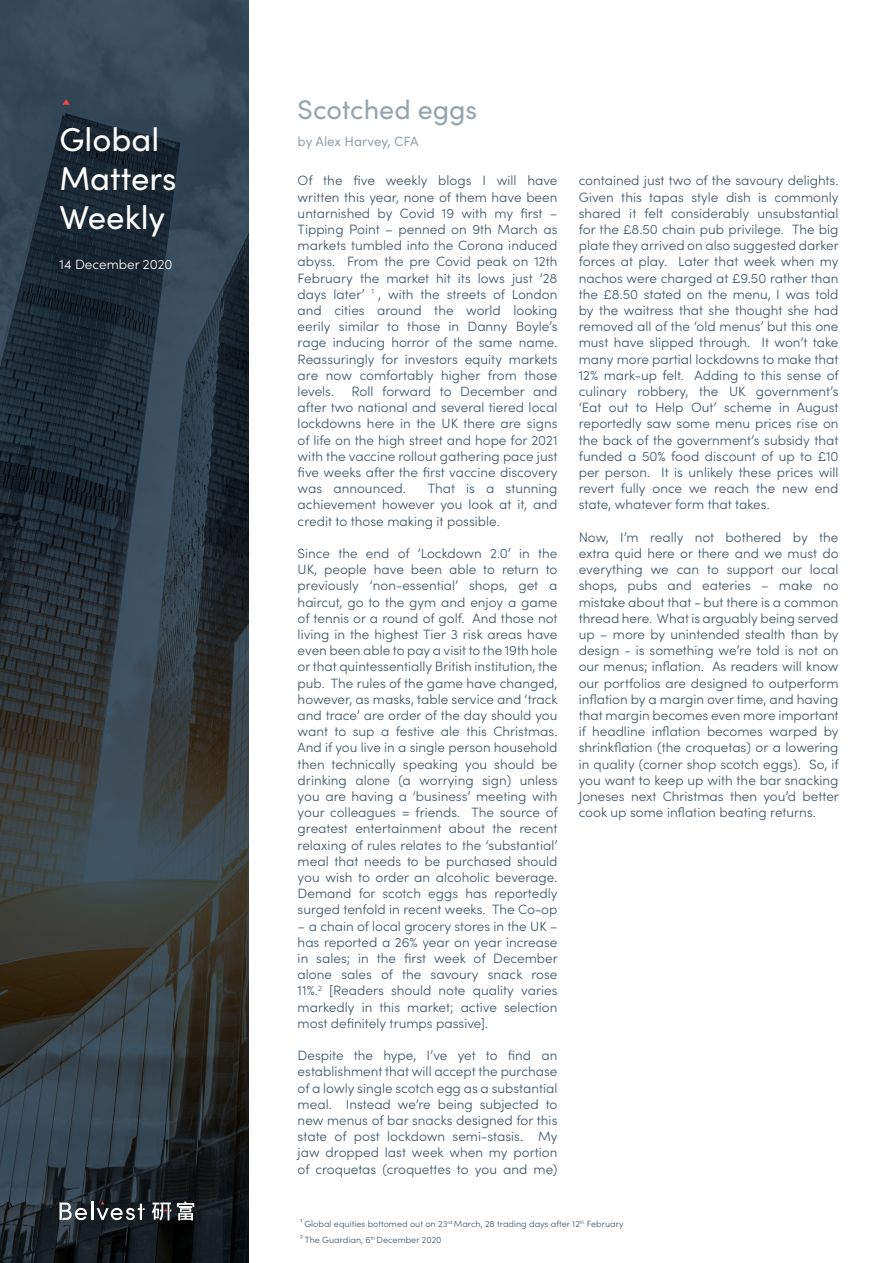
<style>
.page{position:relative;width:893px;height:1263px;background:#fff}
.page>*{position:absolute;margin:0;border:0;box-sizing:border-box;transform-origin:0 0}
.t1{font:33px/39px "Sofia Pro";color:#fff}
.t2{font:27px "Sofia Pro";color:#95a4ae}
.t3{font:300 13.5px/16.2px "Sofia Pro";color:#3f5465;text-align:justify}
.t4{font:13.5px "Sofia Pro";letter-spacing:-.01em;color:#95a4ae}
.t5{font:300 13.5px "Sofia Pro";color:#fff}
.t6{font:300 9px "Sofia Pro";color:#3f5465}
</style>
<div class="page">
<svg style="left:0;top:0;width:249px;height:1263px;background:#2d373f"></svg>
<svg style="left:63px;top:99px;width:7px;height:6px"></svg>
<svg style="left:177px;top:1201px;width:17px;height:19px"></svg>
<svg style="left:152px;top:1202px;width:19px;height:18px"></svg>
<svg style="left:60px;top:1201px;width:85px;height:19px"></svg>
<p class="t1" style="left:60px;top:119px;width:119px">Global<br>Matters<br>Weekly</p>
<p class="t5" style="left:60px;top:255px;width:115px">14 December 2020</p>
<p class="t2" style="left:298px;top:89px;width:181px">Scotched eggs</p>
<p class="t4" style="left:298px;top:131px;width:122px">by Alex Harvey, CFA</p>
<p class="t3" style="left:298px;top:172px;width:261px">Of the five weekly blogs I will have written this year, none of them have been untarnished by Covid 19 with my first – Tipping Point – penned on 9th March as markets tumbled into the Corona induced abyss. From the pre Covid peak on 12th February the market hit its lows just ‘28 days later’ <sup>1</sup> , with the streets of London and cities around the world looking eerily similar to those in Danny Boyle’s rage inducing horror of the same name.<br>Reassuringly for investors equity markets are now comfortably higher from those levels.</p>
<p class="t3" style="left:298px;top:382px;width:261px;text-indent:54px">Roll forward to December and after two national and several tiered local lockdowns here in the UK there are signs of life on the high street and hope for 2021 with the vaccine rollout gathering pace just five weeks after the first vaccine discovery was announced.</p>
<p class="t3" style="left:298px;top:480px;width:261px;text-indent:130px">That is a stunning achievement however you look at it, and credit to those making it possible.</p>
<p class="t3" style="left:298px;top:544px;width:262px">Since the end of ‘Lockdown 2.0’ in the UK, people have been able to return to previously ‘non-essential’ shops, get a haircut, go to the gym and enjoy a game of tennis or a round of golf. And those not living in the highest Tier 3 risk areas have even been able to pay a visit to the 19th hole or that quintessentially British institution, the pub. The rules of the game have changed, however, as masks, table service and ‘track and trace’ are order of the day should you want to sup a festive ale this Christmas.<br>And if you live in a single person household then technically speaking you should be drinking alone (a worrying sign) unless you are having a ‘business’ meeting with your colleagues = friends. The source of greatest entertainment about the recent relaxing of rules relates to the ‘substantial’ meal that needs to be purchased should you wish to order an alcoholic beverage.<br>Demand for scotch eggs has reportedly surged tenfold in recent weeks. The Co-op</p>
<p class="t3" style="left:298px;top:917px;width:262px">– a chain of local grocery stores in the UK – has reported a 26% year on year increase in sales; in the first week of December alone sales of the savoury snack rose 11%.<sup>2</sup> [Readers should note quality varies markedly in this market; active selection most definitely trumps passive].</p>
<p class="t3" style="left:298px;top:1047px;width:261px">Despite the hype, I’ve yet to find an establishment that will accept the purchase of a lowly single scotch egg as a substantial meal. Instead we’re being subjected to new menus of bar snacks designed for this state of post lockdown semi-stasis. My jaw dropped last week when my portion of croquetas (croquettes to you and me)</p>
<p class="t3" style="left:579px;top:172px;width:262px">contained just two of the savoury delights.<br>Given this tapas style dish is commonly shared it felt considerably unsubstantial for the £8.50 chain pub privilege. The big plate they arrived on also suggested darker forces at play. Later that week when my nachos were charged at £9.50 rather than the £8.50 stated on the menu, I was told by the waitress that she thought she had removed all of the ‘old menus’ but this one must have slipped through. It won’t take many more partial lockdowns to make that 12% mark-up felt. Adding to this sense of culinary robbery, the UK government’s ‘Eat out to Help Out’ scheme in August reportedly saw some menu prices rise on the back of the government’s subsidy that funded a 50% food discount of up to £10 per person. It is unlikely these prices will revert fully once we reach the new end state, whatever form that takes.</p>
<p class="t3" style="left:579px;top:528px;width:262px">Now, I’m really not bothered by the extra quid here or there and we must do everything we can to support our local shops, pubs and eateries – make no mistake about that - but there is a common thread here. What is arguably being served up – more by unintended stealth than by design - is something we’re told is not on our menus; inflation. As readers will know our portfolios are designed to outperform inflation by a margin over time, and having that margin becomes even more important if headline inflation becomes warped by shrinkflation (the croquetas) or a lowering in quality (corner shop scotch eggs). So, if you want to keep up with the bar snacking Joneses next Christmas then you’d better cook up some inflation beating returns.</p>
<p class="t6" style="left:300px;top:1217px;width:325px">¹ Global equities bottomed out on 23<sup>rd</sup> March, 28 trading days after 12<sup>th</sup> February</p>
<p class="t6" style="left:300px;top:1233px;width:143px">² The Guardian, 6<sup>th</sup> December 2020</p>
</div>
